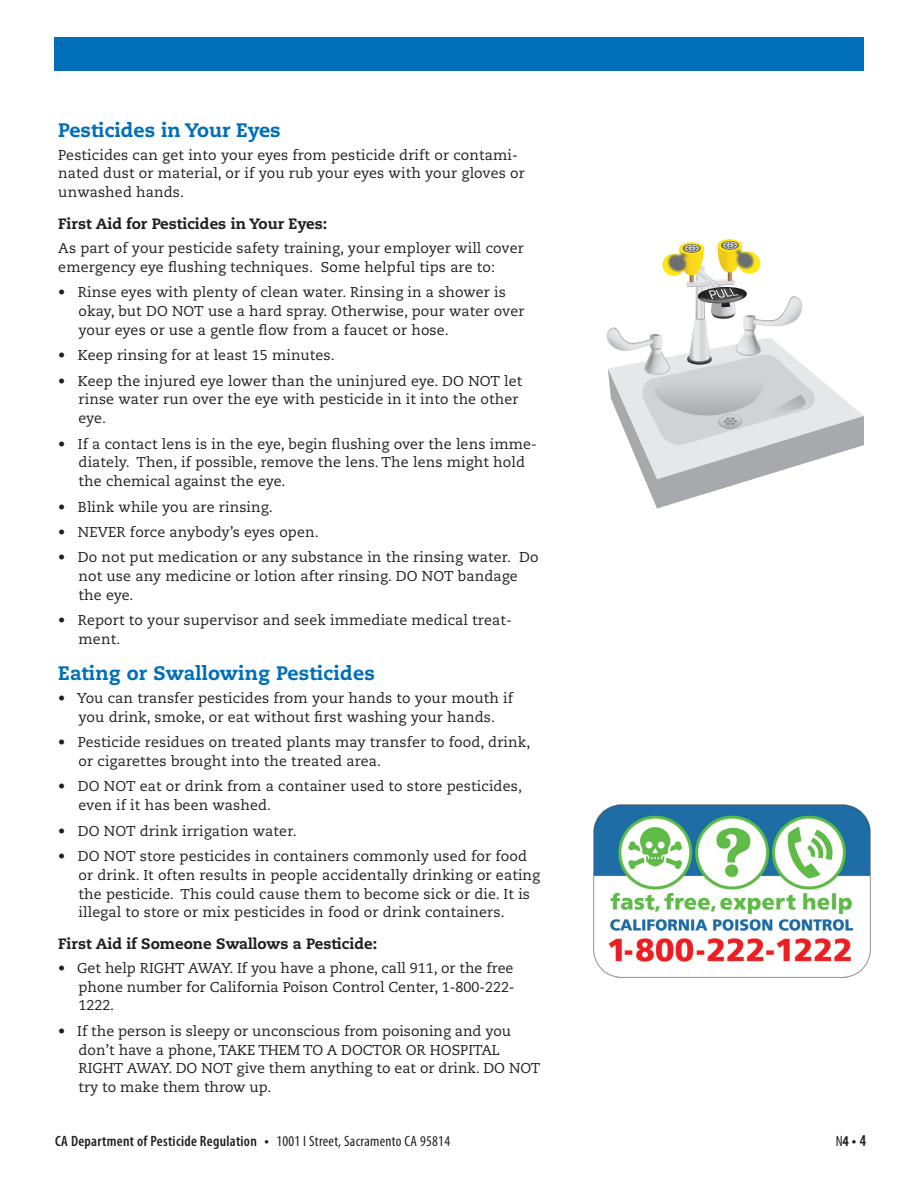
<style>
.page{position:relative;width:918px;height:1188px;background:#fff}
.page>*{position:absolute;margin:0;border:0;box-sizing:border-box;transform-origin:0 0}
.t1{font:800 19.5px "Caecilia LT Std";letter-spacing:.005em;color:#006eb9}
.t2{font:800 15px "Caecilia LT Std";color:#231f20}
.t3{font:condensed 15px "Myriad Pro";letter-spacing:.02em;color:#231f20}
.t4{font:600 condensed 15px "Myriad Pro";letter-spacing:.02em;color:#231f20}
.t5{font:14.25px/18.8px "Caecilia LT Std";letter-spacing:.01em;color:#231f20}
.s1{font-weight:700}
.s2{font-family:"Trade Gothic LT Std Bd Cn 20";font-stretch:normal}
</style>
<div class="page">
<svg style="left:606px;top:319px;width:258px;height:190px"></svg>
<img style="left:617px;top:243px;width:120px;height:80px">
<img style="left:685px;top:239px;width:118px;height:80px">
<div style="left:54px;top:37px;width:810px;height:34px;background:#006eb9"></div>
<img style="left:593px;top:804px;width:278px;height:174px">
<h3 class="t1" style="left:58px;top:118px;width:224px">Pesticides in Your Eyes</h3>
<p class="t5" style="left:58px;top:146px;width:468px">Pesticides can get into your eyes from pesticide drift or contami&shy;nated dust or material, or if you rub your eyes with your gloves or unwashed hands.</p>
<h4 class="t2" style="left:58px;top:214px;width:270px">First Aid for Pesticides in Your Eyes:</h4>
<p class="t5" style="left:58px;top:239px;width:467px">As part of your pesticide safety training, your employer will cover emergency eye flushing techniques. Some helpful tips are to:</p>
<p class="t5" style="left:79px;top:283px;width:447px;text-indent:-20px">• Rinse eyes with plenty of clean water. Rinsing in a shower is okay, but DO NOT use a hard spray. Otherwise, pour water over your eyes or use a gentle flow from a faucet or hose.</p>
<p class="t5" style="left:58px;top:346px;width:278px">• Keep rinsing for at least 15 minutes.</p>
<p class="t5" style="left:79px;top:371px;width:445px;text-indent:-20px">• Keep the injured eye lower than the uninjured eye. DO NOT let rinse water run over the eye with pesticide in it into the other eye.</p>
<p class="t5" style="left:79px;top:434px;width:460px;text-indent:-20px">• If a contact lens is in the eye, begin flushing over the lens imme&shy;diately. Then, if possible, remove the lens. The lens might hold the chemical against the eye.</p>
<p class="t5" style="left:58px;top:497px;width:216px">• Blink while you are rinsing.</p>
<p class="t5" style="left:58px;top:523px;width:262px">• NEVER force anybody’s eyes open.</p>
<p class="t5" style="left:79px;top:548px;width:461px;text-indent:-20px">• Do not put medication or any substance in the rinsing water. Do not use any medicine or lotion after rinsing. DO NOT bandage the eye.</p>
<p class="t5" style="left:79px;top:611px;width:435px;text-indent:-20px">• Report to your supervisor and seek immediate medical treat&shy;ment.</p>
<h3 class="t1" style="left:58px;top:661px;width:318px">Eating or Swallowing Pesticides</h3>
<p class="t5" style="left:58px;top:689px;width:456px;text-align:center">• You can transfer pesticides from your hands to your mouth if you drink, smoke, or eat without first washing your hands.</p>
<p class="t5" style="left:79px;top:733px;width:453px;text-indent:-20px">• Pesticide residues on treated plants may transfer to food, drink, or cigarettes brought into the treated area.</p>
<p class="t5" style="left:79px;top:777px;width:445px;text-indent:-20px">• DO NOT eat or drink from a container used to store pesticides, even if it has been washed.</p>
<p class="t5" style="left:58px;top:821px;width:240px">• DO NOT drink irrigation water.</p>
<p class="t5" style="left:79px;top:847px;width:463px;text-indent:-20px">• DO NOT store pesticides in containers commonly used for food or drink. It often results in people accidentally drinking or eating the pesticide. This could cause them to become sick or die. It is illegal to store or mix pesticides in food or drink containers.</p>
<h4 class="t2" style="left:58px;top:934px;width:320px">First Aid if Someone Swallows a Pesticide:</h4>
<p class="t5" style="left:79px;top:959px;width:438px;text-align:justify;text-indent:-20px">• Get help RIGHT AWAY. If you have a phone, call 911, or the free phone number for California Poison Control Center, 1-800-222- 1222.</p>
<p class="t5" style="left:79px;top:1022px;width:463px;text-indent:-20px">• If the person is sleepy or unconscious from poisoning and you don’t have a phone, TAKE THEM TO A DOCTOR OR HOSPITAL RIGHT AWAY. DO NOT give them anything to eat or drink. DO NOT try to make them throw up.</p>
<p class="t4" style="left:55px;top:1132px;width:203px">CA Department of Pesticide Regulation</p>
<p class="t3" style="left:265px;top:1132px;width:187px">● 1001 I Street, Sacramento CA 95814</p>
<p class="t3" style="left:836px;top:1132px;width:32px">N<span class="s1">4</span> ● <span class="s2">4</span></p>
</div>
